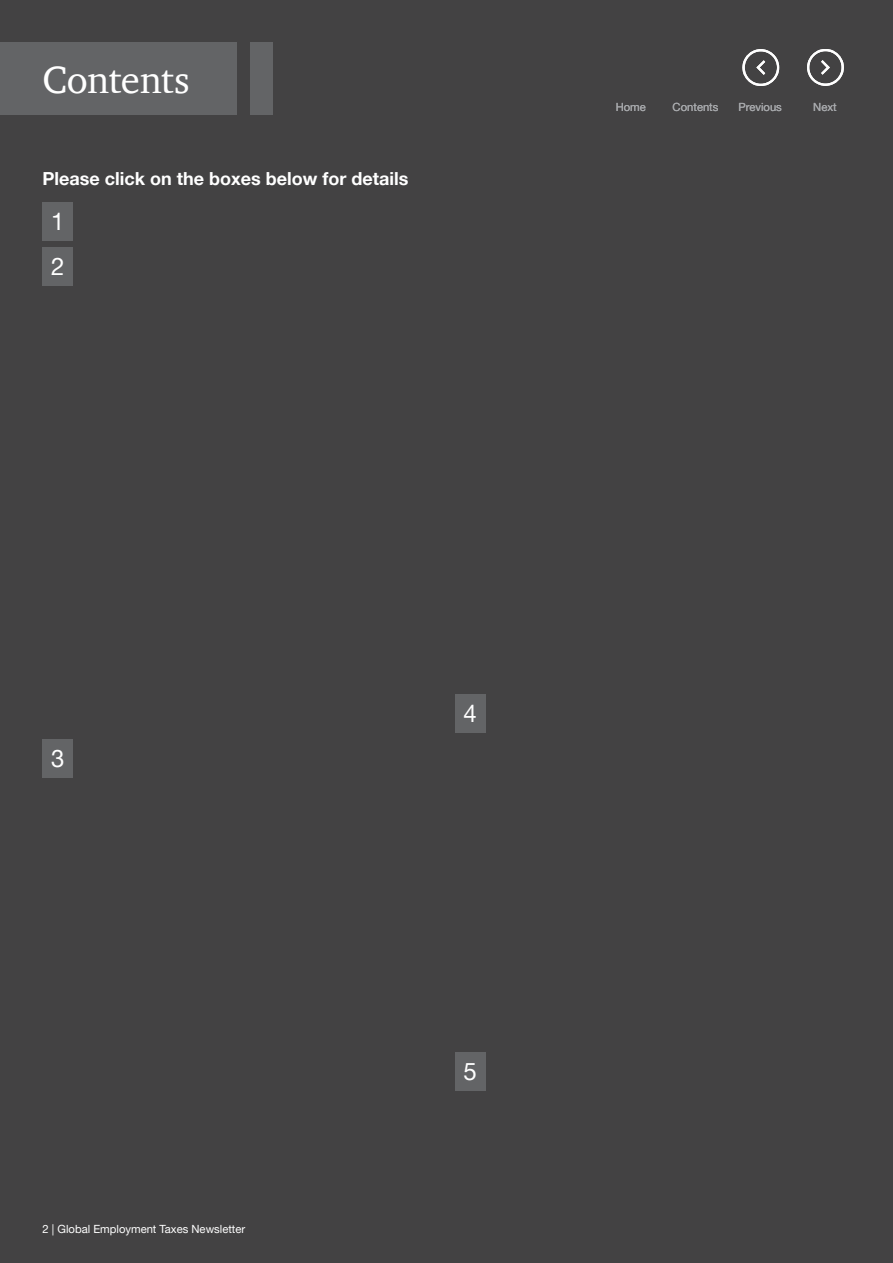
<style>
.page{position:relative;width:893px;height:1263px;background:#434243}
.page>*{position:absolute;margin:0;border:0;box-sizing:border-box;transform-origin:0 0}
.t1{font:39px "ITC Charter Com";letter-spacing:-.02em;color:#fff}
.t2{font:24px "Helvetica Neue LT Pro";color:#fff}
.t3{font:700 18px "Helvetica Neue LT Pro";color:#fff}
.t4{font:11.25px "Helvetica Neue LT Pro";color:#fff}
.t5{font:11.25px "Helvetica Neue LT Pro";color:#a7a9ac}
</style>
<div class="page">
<div style="left:0;top:43px;width:237px;height:72px;background:#636466"></div>
<div style="left:43px;top:247px;width:30px;height:39px;background:#636466"></div>
<div style="left:43px;top:202px;width:30px;height:39px;background:#636466"></div>
<div style="left:43px;top:739px;width:30px;height:39px;background:#636466"></div>
<div style="left:455px;top:694px;width:31px;height:39px;background:#636466"></div>
<div style="left:455px;top:1052px;width:31px;height:39px;background:#636466"></div>
<div style="left:250px;top:43px;width:22px;height:72px;background:#636466"></div>
<svg style="left:742px;top:49px;width:37px;height:37px"></svg>
<svg style="left:807px;top:49px;width:37px;height:37px"></svg>
<h1 class="t1" style="left:43px;top:55px;width:149px">Contents</h1>
<p class="t3" style="left:43px;top:168px;width:367px">Please click on the boxes below for details</p>
<h2 class="t2" style="left:51px;top:207px;width:15px">1</h2>
<h2 class="t2" style="left:51px;top:252px;width:15px">2</h2>
<p class="t5" style="left:616px;top:100px;width:32px">Home</p>
<p class="t5" style="left:673px;top:100px;width:47px">Contents</p>
<p class="t5" style="left:739px;top:100px;width:45px">Previous</p>
<p class="t5" style="left:813px;top:100px;width:25px">Next</p>
<h2 class="t2" style="left:51px;top:744px;width:15px">3</h2>
<p class="t4" style="left:43px;top:1222px;width:204px">2 | Global Employment Taxes Newsletter</p>
<h2 class="t2" style="left:464px;top:699px;width:15px">4</h2>
<h2 class="t2" style="left:464px;top:1057px;width:15px">5</h2>
</div>
